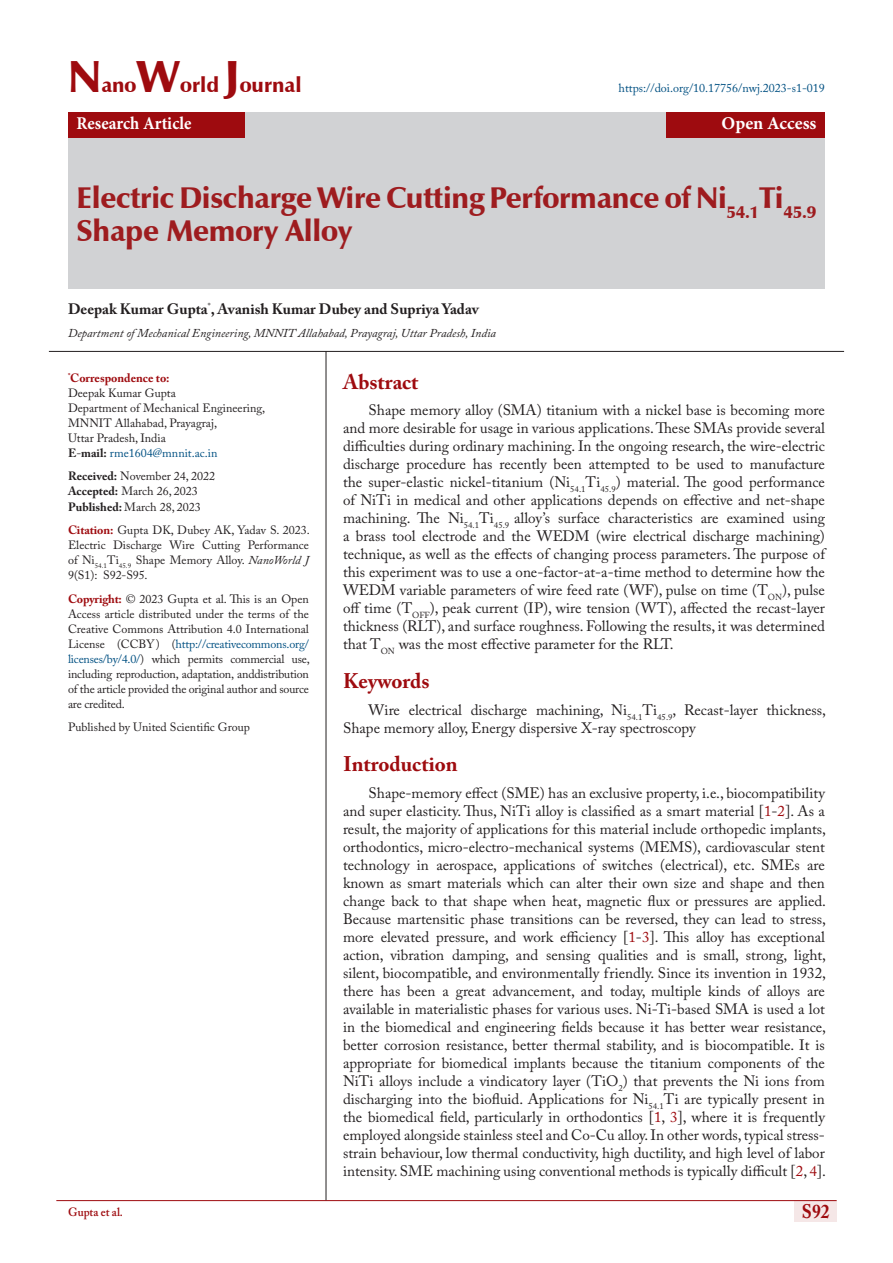
<style>
.page{position:relative;width:893px;height:1263px;background:#fff}
.page>*{position:absolute;margin:0;border:0;box-sizing:border-box;transform-origin:0 0}
.t1{font:900 30px/33px "Zapf Humanist 601 BT";letter-spacing:-.01em;color:#9e1c1f}
.s8{font:700 21px "Adobe Caslon Pro";color:#9e0b0f}
.t2{font:900 21px "Zapf Humanist 601 BT";color:#9e0b0f}
.t3{font:700 19.5px "Adobe Caslon Pro";color:#9e0b0f;scale:.9 1}
.t4{font:700 18px "Minion Pro";color:#fff;scale:.93 1}
.t5{font:700 18px "Minion Pro";color:#fff}
.t6{font:15px/18px "Adobe Caslon Pro";color:#231f20;text-align:justify}
.t7{font:700 15px "Adobe Caslon Pro";color:#231f20}
.t8{font:12px/15px "Adobe Caslon Pro";color:#231f20}
.t9{font:italic 12px "Adobe Caslon Pro";color:#231f20}
.t10{font:12px "Adobe Caslon Pro";color:#005082}
.t11{font:600 12px "Adobe Caslon Pro";color:#9e0b0f;scale:.95 1}
.s1{font-size:45px}
.s2{font-weight:700;color:#9e0b0f}
.s3{font-weight:700}
.s4{color:#005082}
.s5{font-style:italic}
.s6{color:#015082}
.s7{color:#9e0b0f}
</style>
<div class="page">
<div style="left:794px;top:1200px;width:43px;height:21px;background:#f5e7e7"></div>
<hr style="left:56px;top:1200px;width:781px;height:1px;background:#9e0b0f">
<div style="left:68px;top:112px;width:757px;height:177px;background:#d1d2d4"></div>
<div style="left:68px;top:112px;width:177px;height:26px;background:#9e0b0f"></div>
<div style="left:666px;top:112px;width:159px;height:26px;background:#9e0b0f"></div>
<hr style="left:326px;top:351px;width:1px;height:849px;background:#231f20">
<hr style="left:49px;top:351px;width:795px;height:1px;background:#231f20">
<p class="t2" style="left:68px;top:72px;width:235px"><span class="s1">N</span>ano<span class="s1">W</span>orld <span class="s1">J</span>ournal</p>
<p class="t4" style="left:77px;top:111px;width:125px">Research Article</p>
<p class="t5" style="left:721px;top:111px;width:96px">Open Access</p>
<p class="t10" style="left:619px;top:81px;width:208px">https://doi.org/10.17756/nwj.2023-s1-019</p>
<p class="t1" style="left:77px;top:182px;width:741px">Electric Discharge Wire Cutting Performance of Ni<sub>54.1</sub>Ti<sub>45.9<br></sub>Shape Memory Alloy</p>
<p class="t7" style="left:68px;top:300px;width:412px">Deepak Kumar Gupta<sup>*</sup>, Avanish Kumar Dubey and Supriya Yadav</p>
<p class="t9" style="left:68px;top:325px;width:429px">Department of Mechanical Engineering, MNNIT Allahabad, Prayagraj, Uttar Pradesh, India</p>
<p class="t8" style="left:68px;top:370px;width:199px"><sup>*</sup><span class="s2">Correspondence to:<br></span>Deepak Kumar Gupta<br>Department of Mechanical Engineering,<br>MNNIT Allahabad, Prayagraj,<br>Uttar Pradesh, India<br><span class="s3">E</span>-<span class="s3">mail:</span> <span class="s4">rme1604@mnnit.ac.in</span></p>
<p class="t8" style="left:68px;top:469px;width:149px"><span class="s3">Received:</span> November 24, 2022<br><span class="s3">Accepted:</span> March 26, 2023<br><span class="s3">Published:</span> March 28, 2023</p>
<p class="t8" style="left:68px;top:522px;width:243px;text-align:justify"><span class="s2">Citation:</span> Gupta DK, Dubey AK, Yadav S. 2023.<br>Electric Discharge Wire Cutting Performance of Ni<sub>54.1</sub>Ti<sub>45.9</sub> Shape Memory Alloy. <span class="s5">NanoWorld J </span>9(S1): S92-S95.</p>
<p class="t8" style="left:68px;top:591px;width:243px;text-align:justify"><span class="s2">Copyright:</span> © 2023 Gupta et al. This is an Open Access article distributed under the terms of the Creative Commons Attribution 4.0 International License (CCBY) (<span class="s6">http://creativecommons.org/ licenses/by/4.0/</span>) which permits commercial use, including reproduction, adaptation, anddistribution of the article provided the original author and source are credited.</p>
<p class="t8" style="left:68px;top:719px;width:183px">Published by United Scientific Group</p>
<p class="s8" style="left:343px;top:369px;width:77px">Abstract</p>
<p class="t6" style="left:343px;top:401px;width:483px;text-indent:26px">Shape memory alloy (SMA) titanium with a nickel base is becoming more and more desirable for usage in various applications. These SMAs provide several difficulties during ordinary machining. In the ongoing research, the wire-electric discharge procedure has recently been attempted to be used to manufacture the super-elastic nickel-titanium (Ni<sub>54.1</sub>Ti<sub>45.9</sub>) material. The good performance of NiTi in medical and other applications depends on effective and net-shape machining. The Ni<sub>54.1</sub>Ti<sub>45.9</sub> alloy’s surface characteristics are examined using a brass tool electrode and the WEDM (wire electrical discharge machining) technique, as well as the effects of changing process parameters. The purpose of this experiment was to use a one-factor-at-a-time method to determine how the WEDM variable parameters of wire feed rate (WF), pulse on time (T<sub>ON</sub>), pulse off time (T<sub>OFF</sub>), peak current (IP), wire tension (WT), affected the recast-layer thickness (RLT), and surface roughness. Following the results, it was determined that T<sub>ON</sub> was the most effective parameter for the RLT.</p>
<p class="s8" style="left:343px;top:668px;width:88px">Keywords</p>
<p class="t6" style="left:343px;top:700px;width:484px;text-indent:26px">Wire electrical discharge machining, Ni<sub>54.1</sub>Ti<sub>45.9</sub>, Recast-layer thickness,<br>Shape memory alloy, Energy dispersive X-ray spectroscopy</p>
<p class="s8" style="left:343px;top:752px;width:116px">Introduction</p>
<p class="t6" style="left:343px;top:784px;width:484px;text-indent:26px">Shape-memory effect (SME) has an exclusive property, i.e., biocompatibility and super elasticity. Thus, NiTi alloy is classified as a smart material [<span class="s7">1</span>-<span class="s7">2</span>]. As a result, the majority of applications for this material include orthopedic implants, orthodontics, micro-electro-mechanical systems (MEMS), cardiovascular stent technology in aerospace, applications of switches (electrical), etc. SMEs are known as smart materials which can alter their own size and shape and then change back to that shape when heat, magnetic flux or pressures are applied.<br>Because martensitic phase transitions can be reversed, they can lead to stress, more elevated pressure, and work efficiency [<span class="s7">1</span>-<span class="s7">3</span>]. This alloy has exceptional action, vibration damping, and sensing qualities and is small, strong, light, silent, biocompatible, and environmentally friendly. Since its invention in 1932, there has been a great advancement, and today, multiple kinds of alloys are available in materialistic phases for various uses. Ni-Ti-based SMA is used a lot in the biomedical and engineering fields because it has better wear resistance, better corrosion resistance, better thermal stability, and is biocompatible. It is appropriate for biomedical implants because the titanium components of the NiTi alloys include a vindicatory layer (TiO<sub>2</sub>) that prevents the Ni ions from discharging into the biofluid. Applications for Ni<sub>54.1</sub>Ti are typically present in the biomedical field, particularly in orthodontics [<span class="s7">1</span>, <span class="s7">3</span>], where it is frequently employed alongside stainless steel and Co-Cu alloy. In other words, typical stress&shy;strain behaviour, low thermal conductivity, high ductility, and high level of labor intensity. SME machining using conventional methods is typically difficult [<span class="s7">2</span>, <span class="s7">4</span>].</p>
<p class="t11" style="left:68px;top:1204px;width:59px">Gupta et al.</p>
<h3 class="t3" style="left:802px;top:1200px;width:32px">S92</h3>
</div>
